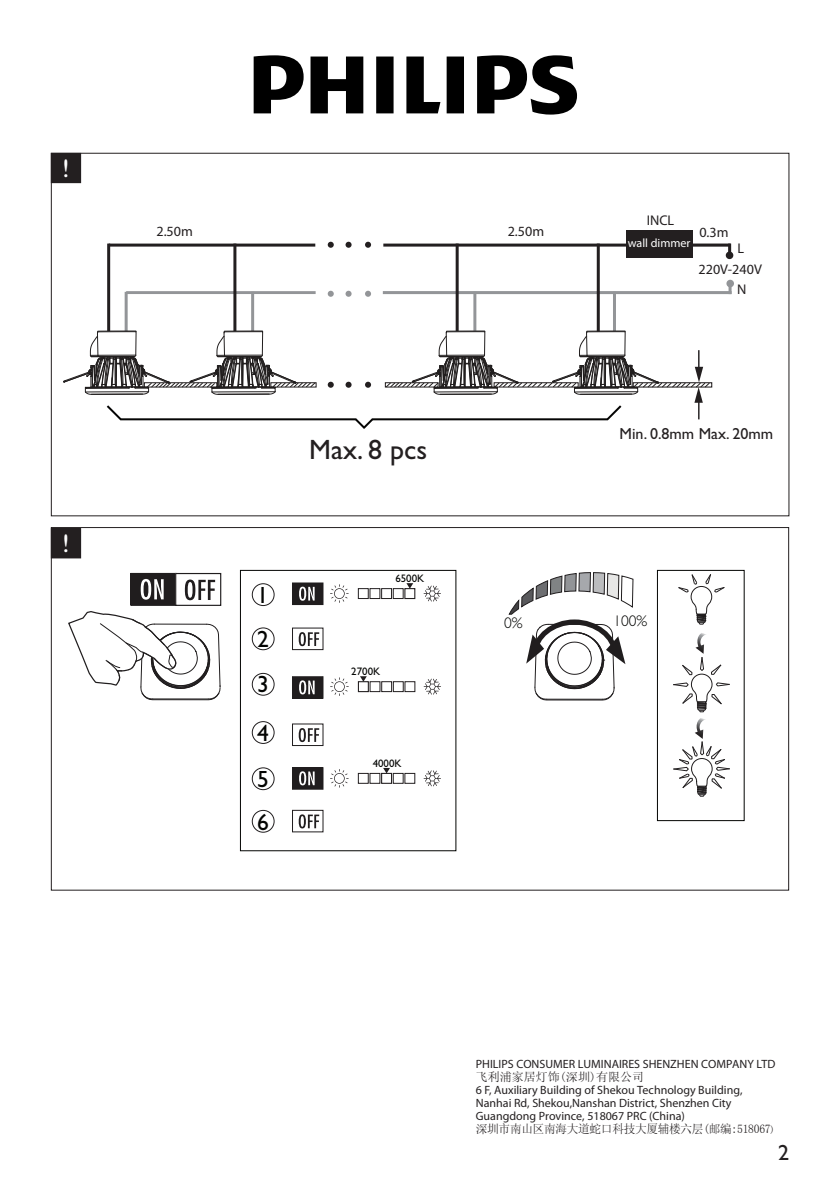
<style>
.page{position:relative;width:840px;height:1191px;background:#fff}
.page>*{position:absolute;margin:0;border:0;box-sizing:border-box;transform-origin:0 0}
.t1{font:28px "Gill Sans Std";color:#231f20}
.t2{font:25.6px "Gill Sans Std";color:#fff}
.t3{font:23.4px/47.2px "Gill Sans Std";color:#040503}
.t4{font:22px "Gill Sans Std";color:#231f20}
.t5{font:16px "Gill Sans Std";color:#231f20}
.t6{font:300 15.4px "Gill Sans Std";color:#040503}
.t7{font:14px "Myriad Pro";color:#231f20}
.t8{font:condensed 12px/13px "Futura Std";color:#231f20}
.t9{font:12px "Sim Sun";letter-spacing:-.025em;color:#231f20}
.t10{font:12px "Sim Sun";color:#231f20}
.t11{font:12px "Myriad Pro";color:#fff}
.t12{font:10.8px "Gill Sans Std";color:#040503}
.s1{font-size:10px}
</style>
<div class="page">
<svg style="left:253px;top:55px;width:323px;height:60px"></svg>
<svg style="left:110px;top:243px;width:205px;height:4px"></svg>
<svg style="left:691px;top:243px;width:36px;height:4px"></svg>
<hr style="left:382px;top:291px;width:349px;height:3px;background:#939598">
<svg style="left:383px;top:243px;width:242px;height:4px"></svg>
<hr style="left:107px;top:243px;width:3px;height:88px;background:#231f20">
<hr style="left:233px;top:243px;width:3px;height:88px;background:#231f20">
<hr style="left:455px;top:243px;width:3px;height:88px;background:#231f20">
<hr style="left:596px;top:243px;width:3px;height:88px;background:#231f20">
<svg style="left:727px;top:243px;width:3px;height:8px"></svg>
<svg style="left:327px;top:242px;width:6px;height:6px"></svg>
<svg style="left:345px;top:242px;width:6px;height:6px"></svg>
<svg style="left:365px;top:242px;width:6px;height:6px"></svg>
<svg style="left:728px;top:287px;width:3px;height:4px"></svg>
<div style="left:625px;top:230px;width:66px;height:27px;background:#231f20"></div>
<div style="left:725px;top:251px;width:8px;height:8px;background:#231f20;border-radius:50%"></div>
<div style="left:726px;top:280px;width:7px;height:7px;background:#939598;border-radius:50%"></div>
<div style="left:632px;top:382px;width:79px;height:5px;border:1px solid #231f20"></div>
<svg style="left:63px;top:291px;width:647px;height:138px"></svg>
<svg style="left:673px;top:574px;width:57px;height:223px"></svg>
<div style="left:656px;top:570px;width:88px;height:251px;border:1px solid #040503"></div>
<div style="left:131px;top:573px;width:45px;height:32px;background:#201d1e"></div>
<div style="left:130px;top:573px;width:46px;height:33px;border:1px solid #201d1e"></div>
<div style="left:175px;top:573px;width:46px;height:33px;border:1px solid #201d1e"></div>
<svg style="left:141px;top:579px;width:22px;height:20px"></svg>
<svg style="left:185px;top:579px;width:30px;height:21px"></svg>
<div style="left:404px;top:588px;width:11px;height:11px;border:1px solid #231f20"></div>
<div style="left:393px;top:588px;width:10px;height:10px;border:1px solid #231f20"></div>
<div style="left:381px;top:588px;width:10px;height:10px;border:1px solid #231f20"></div>
<div style="left:358px;top:588px;width:10px;height:10px;border:1px solid #231f20"></div>
<svg style="left:406px;top:583px;width:7px;height:5px"></svg>
<svg style="left:330px;top:584px;width:18px;height:19px"></svg>
<svg style="left:423px;top:585px;width:17px;height:16px"></svg>
<div style="left:404px;top:681px;width:11px;height:10px;border:1px solid #231f20"></div>
<div style="left:393px;top:681px;width:10px;height:10px;border:1px solid #231f20"></div>
<div style="left:381px;top:681px;width:10px;height:10px;border:1px solid #231f20"></div>
<div style="left:370px;top:681px;width:10px;height:10px;border:1px solid #231f20"></div>
<div style="left:357px;top:681px;width:11px;height:11px;border:1px solid #231f20"></div>
<svg style="left:360px;top:676px;width:6px;height:6px"></svg>
<svg style="left:330px;top:677px;width:18px;height:19px"></svg>
<svg style="left:423px;top:678px;width:18px;height:16px"></svg>
<div style="left:393px;top:773px;width:10px;height:10px;border:1px solid #231f20"></div>
<div style="left:381px;top:773px;width:11px;height:11px;border:1px solid #231f20"></div>
<div style="left:369px;top:773px;width:11px;height:10px;border:1px solid #231f20"></div>
<div style="left:358px;top:773px;width:10px;height:10px;border:1px solid #231f20"></div>
<svg style="left:383px;top:768px;width:7px;height:5px"></svg>
<svg style="left:330px;top:769px;width:18px;height:18px"></svg>
<svg style="left:423px;top:770px;width:17px;height:16px"></svg>
<div style="left:252px;top:583px;width:22px;height:23px;border:1px solid #201d1e;border-radius:50%"></div>
<div style="left:252px;top:627px;width:22px;height:23px;border:1px solid #201d1e;border-radius:50%"></div>
<div style="left:252px;top:673px;width:22px;height:22px;border:1px solid #201d1e;border-radius:50%"></div>
<div style="left:252px;top:721px;width:22px;height:23px;border:1px solid #201d1e;border-radius:50%"></div>
<div style="left:252px;top:767px;width:22px;height:23px;border:1px solid #201d1e;border-radius:50%"></div>
<div style="left:252px;top:810px;width:22px;height:22px;border:1px solid #201d1e;border-radius:50%"></div>
<div style="left:240px;top:570px;width:216px;height:281px;border:1px solid #040503"></div>
<div style="left:292px;top:583px;width:31px;height:21px;background:#201d1e"></div>
<div style="left:292px;top:582px;width:31px;height:23px;border:1px solid #201d1e"></div>
<div style="left:292px;top:627px;width:31px;height:23px;border:1px solid #201d1e"></div>
<svg style="left:299px;top:586px;width:15px;height:15px"></svg>
<div style="left:292px;top:676px;width:31px;height:22px;background:#201d1e"></div>
<div style="left:292px;top:676px;width:31px;height:22px;border:1px solid #201d1e"></div>
<svg style="left:299px;top:680px;width:15px;height:14px"></svg>
<div style="left:292px;top:767px;width:31px;height:22px;background:#201d1e"></div>
<svg style="left:299px;top:771px;width:15px;height:14px"></svg>
<svg style="left:298px;top:632px;width:21px;height:14px"></svg>
<div style="left:292px;top:723px;width:31px;height:23px;border:1px solid #201d1e"></div>
<svg style="left:298px;top:728px;width:21px;height:14px"></svg>
<div style="left:292px;top:810px;width:31px;height:22px;border:1px solid #201d1e"></div>
<svg style="left:298px;top:814px;width:21px;height:14px"></svg>
<svg style="left:508px;top:572px;width:125px;height:128px"></svg>
<svg style="left:68px;top:611px;width:152px;height:89px"></svg>
<div style="left:51px;top:153px;width:30px;height:30px;background:#231f20"></div>
<div style="left:51px;top:528px;width:30px;height:30px;background:#231f20"></div>
<h2 class="t2" style="left:62px;top:153px;width:8px">!</h2>
<h2 class="t2" style="left:62px;top:529px;width:8px">!</h2>
<p class="t7" style="left:646px;top:211px;width:29px">INCL</p>
<p class="t7" style="left:156px;top:222px;width:38px">2.50m</p>
<p class="t7" style="left:507px;top:222px;width:38px">2.50m</p>
<p class="t7" style="left:699px;top:223px;width:31px">0.3m</p>
<p class="t11" style="left:627px;top:236px;width:64px">wall dimmer</p>
<p class="t7" style="left:737px;top:240px;width:8px">L</p>
<p class="t7" style="left:736px;top:281px;width:11px">N</p>
<p class="t7" style="left:698px;top:261px;width:65px">220V-240V</p>
<h1 class="t1" style="left:309px;top:433px;width:119px">Max. 8 pcs</h1>
<h3 class="t3" style="left:257px;top:573px;width:14px;line-height:43.8px">1<br>2</h3>
<h3 class="t3" style="left:257px;top:661px;width:13px;text-align:justify">3<br>4<br>5</h3>
<h3 class="t3" style="left:257px;top:798px;width:13px">6</h3>
<p class="t12" style="left:395px;top:572px;width:30px">6500K</p>
<p class="t12" style="left:351px;top:665px;width:30px">2700K</p>
<p class="t12" style="left:372px;top:757px;width:30px">4000K</p>
<h3 class="t5" style="left:619px;top:425px;width:155px">Min. 0.8mm Max. 20mm</h3>
<p class="t6" style="left:504px;top:614px;width:20px">0%</p>
<p class="t6" style="left:613px;top:612px;width:35px">100%</p>
<p class="t8" style="left:475px;top:1057px;width:301px">PHILIPS CONSUMER LUMINAIRES SHENZHEN COMPANY LTD</p>
<p class="t10" style="left:475px;top:1070px;width:169px">飞利浦家居灯饰(深圳)有限公司</p>
<p class="t8" style="left:475px;top:1083px;width:268px">6 F, Auxiliary Building of Shekou Technology Building,<br>Nanhai Rd, Shekou,Nanshan District, Shenzhen City<br>Guangdong Province, 518067 PRC (China)</p>
<p class="t9" style="left:475px;top:1122px;width:300px">深圳市南山区南海大道蛇口科技大厦辅楼六层(邮编:518067<span class="s1">)</span></p>
<h3 class="t4" style="left:777px;top:1139px;width:12px">2</h3>
</div>
